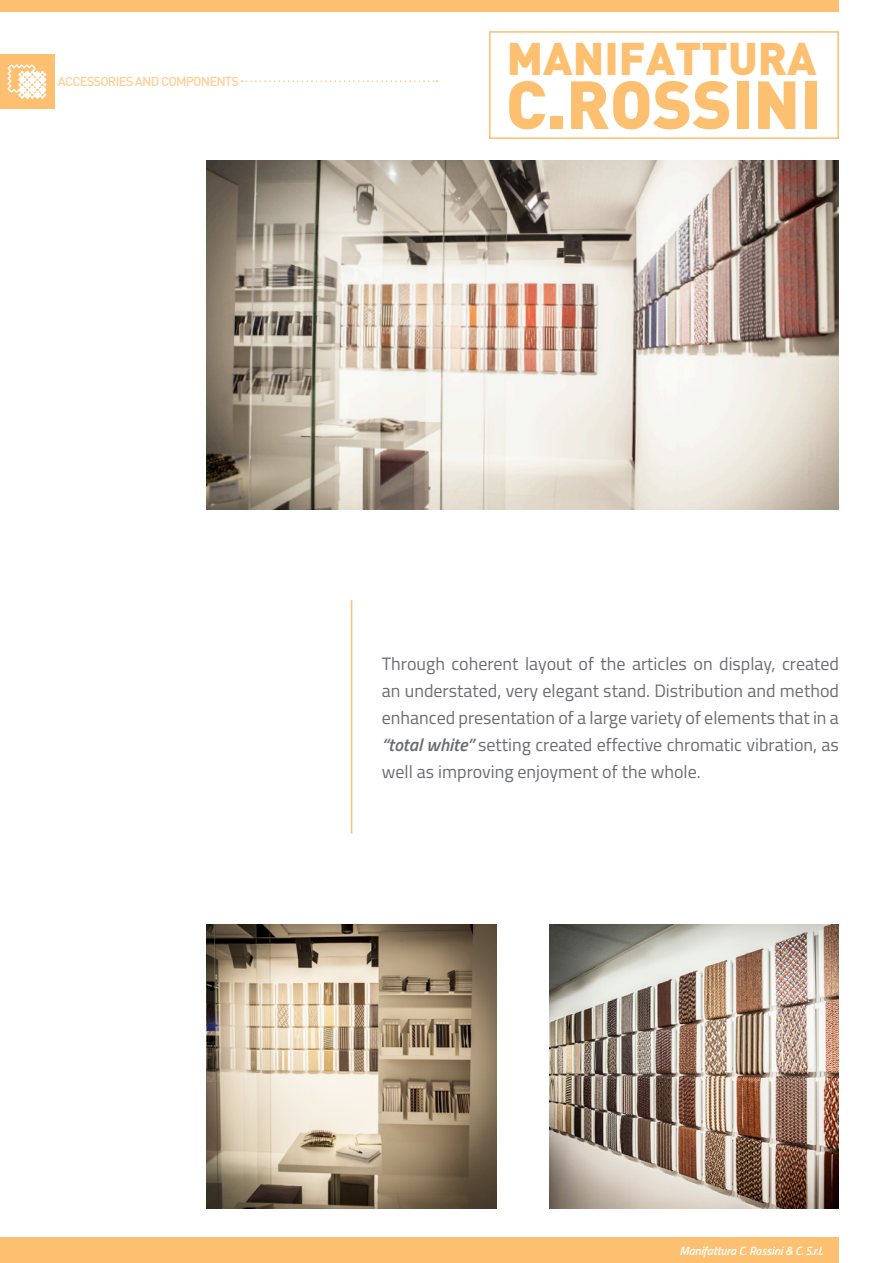
<style>
.page{position:relative;width:893px;height:1263px;background:#fff}
.page>*{position:absolute;margin:0;border:0;box-sizing:border-box;transform-origin:0 0}
.t1{font:900 66.9px "DIN";color:#fdbf70}
.t2{font:900 45.15px "DIN";color:#fdbf70}
.t3{font:18px/27px "Titillium";color:#6c6d70;text-align:justify}
.t4{font:500 12.9px "DIN";letter-spacing:-.06em;color:#fdd097}
.t5{font:italic 600 12px "Titillium";letter-spacing:-.01em;color:#fff}
.s1{font-weight:600;font-style:italic}
</style>
<div class="page">
<div style="left:0;top:54px;width:54px;height:54px;background:#fdbf70"></div>
<svg style="left:7px;top:64px;width:40px;height:35px"></svg>
<div style="left:0;top:0;width:839px;height:11px;background:#fdbf70"></div>
<div style="left:0;top:1237px;width:839px;height:26px;background:#fdbf70"></div>
<div style="left:489px;top:31px;width:350px;height:108px;border:2px solid #fdbf70"></div>
<img style="left:549px;top:924px;width:290px;height:285px">
<img style="left:207px;top:924px;width:289px;height:285px">
<img style="left:207px;top:160px;width:632px;height:349px">
<svg style="left:242px;top:80px;width:195px;height:2px"></svg>
<hr style="left:351px;top:600px;width:1px;height:233px;background:#fdbf70">
<p class="t4" style="left:58px;top:73px;width:183px">ACCESSORIES AND COMPONENTS</p>
<h2 class="t2" style="left:507px;top:29px;width:311px">MANIFATTURA</h2>
<h1 class="t1" style="left:506px;top:60px;width:317px">C.ROSSINI</h1>
<p class="t3" style="left:382px;top:649px;width:459px">Through coherent layout of the articles on display, created an understated, very elegant stand. Distribution and method enhanced presentation of a large variety of elements that in a <span class="s1">“total white”</span> setting created effective chromatic vibration, as well as improving enjoyment of the whole.</p>
<p class="t5" style="left:679px;top:1241px;width:145px">Manifattura C. Rossini &amp; C. S.r.l.</p>
</div>
